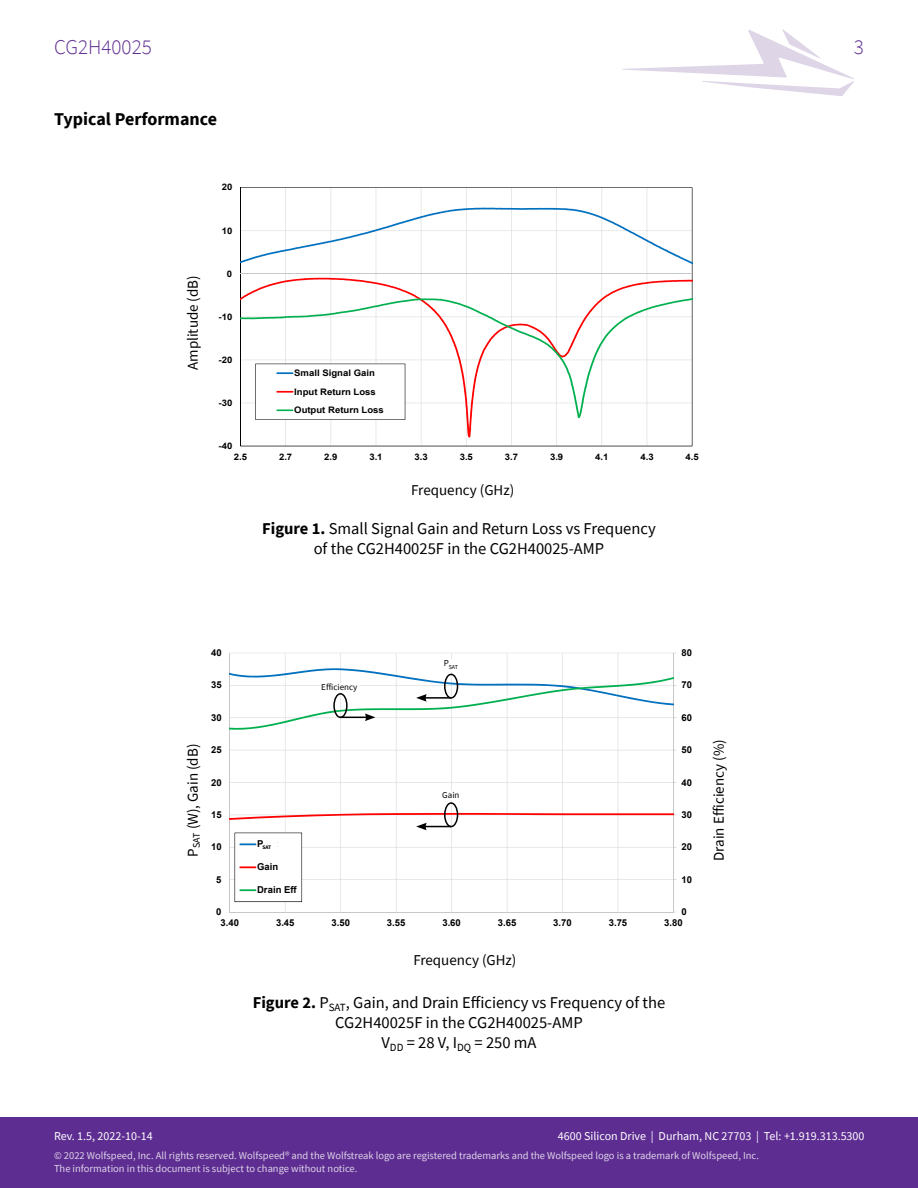
<style>
.page{position:relative;width:918px;height:1188px;background:#fff}
.page>*{position:absolute;margin:0;border:0;box-sizing:border-box;transform-origin:0 0}
.t1{font:300 21px "Source Sans Pro";color:#5e2d91}
.t2{font:700 18px "Source Sans Pro";color:#000}
.t3{font:16.5px/19.8px "Source Sans Pro";color:#000;text-align:center}
.t4{font:15px "Source Sans Pro";color:#000}
.t5{font:12px "Source Sans Pro";color:#fff}
.t6{font:10.5px/12.6px "Source Sans Pro";color:#fff}
.t7{font:700 10.5px "Source Sans Pro";color:#000}
.t8{font:700 9.45px "Arial";letter-spacing:.005em;color:#000}
.t9{font:700 9px/18.6px "Arial";color:#000;scale:1.06 1}
.t10{font:9px "Source Sans Pro";color:#000}
.t11{font:6px "Source Sans Pro";color:#000}
.t12{font:700 5.4px "Source Sans Pro";color:#000}
.s1{font-weight:700}
.s2{font-size:7.05px}
</style>
<div class="page">
<svg style="left:622px;top:29px;width:232px;height:67px"></svg>
<div style="left:0;top:1118px;width:918px;height:70px;background:#5e2d91"></div>
<svg style="left:240px;top:187px;width:453px;height:260px"></svg>
<svg style="left:229px;top:652px;width:448px;height:261px"></svg>
<svg style="left:230px;top:653px;width:446px;height:98px"></svg>
<div style="left:444px;top:802px;width:14px;height:25px;border:2px solid #000;border-radius:50%"></div>
<svg style="left:230px;top:813px;width:446px;height:89px"></svg>
<div style="left:321px;top:683px;width:37px;height:8px;background:#fff"></div>
<div style="left:442px;top:791px;width:18px;height:8px;background:#fff"></div>
<div style="left:444px;top:659px;width:14px;height:12px;background:#fff"></div>
<div style="left:264px;top:840px;width:13px;height:10px;background:#fff"></div>
<hr style="left:262px;top:845px;width:10px;height:4px;background:#fff">
<h1 class="t1" style="left:54px;top:34px;width:99px">CG2H40025</h1>
<h1 class="t1" style="left:854px;top:34px;width:12px">3</h1>
<h2 class="t2" style="left:54px;top:107px;width:165px">Typical Performance</h2>
<p class="t9" style="left:222px;top:178px;width:12px">20</p>
<h3 class="t4" style="left:183px;top:370px;width:96px;rotate:-90deg">Amplitude (dB)</h3>
<p class="t9" style="left:222px;top:221px;width:12px">10</p>
<p class="t9" style="left:227px;top:264px;width:7px">0</p>
<p class="t9" style="left:219px;top:307px;width:15px">-10</p>
<p class="t9" style="left:219px;top:350px;width:15px">-20</p>
<p class="t9" style="left:219px;top:393px;width:15px">-30</p>
<p class="t9" style="left:219px;top:437px;width:15px">-40</p>
<p class="t9" style="left:294px;top:364px;width:86px">Small Signal Gain<br>Input Return Loss<br>Output Return Loss</p>
<p class="t9" style="left:234px;top:447px;width:14px">2.5</p>
<p class="t9" style="left:279px;top:447px;width:14px">2.7</p>
<p class="t9" style="left:324px;top:447px;width:14px">2.9</p>
<p class="t9" style="left:369px;top:447px;width:14px">3.1</p>
<p class="t9" style="left:415px;top:447px;width:14px">3.3</p>
<p class="t9" style="left:460px;top:447px;width:14px">3.5</p>
<p class="t9" style="left:505px;top:447px;width:14px">3.7</p>
<p class="t9" style="left:550px;top:447px;width:14px">3.9</p>
<p class="t9" style="left:595px;top:447px;width:14px">4.1</p>
<p class="t9" style="left:640px;top:447px;width:14px">4.3</p>
<p class="t9" style="left:686px;top:447px;width:14px">4.5</p>
<h3 class="t4" style="left:411px;top:481px;width:105px">Frequency (GHz)</h3>
<h3 class="t3" style="left:262px;top:519px;width:395px"><span class="s1">Figure 1.</span> Small Signal Gain and Return Loss vs Frequency of the CG2H40025F in the CG2H40025-AMP</h3>
<h3 class="t4" style="left:183px;top:857px;width:114px;rotate:-90deg">P<sub>SAT</sub> (W), Gain (dB)</h3>
<p class="t8" style="left:211px;top:646px;width:12px">40</p>
<p class="t8" style="left:682px;top:646px;width:12px">80</p>
<p class="t11" style="left:444px;top:663px;width:16px"><sup>P</sup>SAT</p>
<p class="t8" style="left:211px;top:678px;width:12px">35</p>
<p class="t10" style="left:321px;top:681px;width:38px">Efficiency</p>
<p class="t8" style="left:682px;top:678px;width:12px">70</p>
<p class="t8" style="left:211px;top:711px;width:12px">30</p>
<p class="t8" style="left:682px;top:711px;width:12px">60</p>
<p class="t8" style="left:211px;top:743px;width:12px">25</p>
<p class="t8" style="left:682px;top:743px;width:12px">50</p>
<p class="t8" style="left:211px;top:776px;width:12px">20</p>
<p class="t8" style="left:682px;top:776px;width:12px">40</p>
<p class="t10" style="left:442px;top:789px;width:19px">Gain</p>
<p class="t8" style="left:211px;top:808px;width:12px">15</p>
<p class="t8" style="left:682px;top:808px;width:12px">30</p>
<p class="t8" style="left:211px;top:840px;width:12px">10</p>
<p class="t8" style="left:216px;top:873px;width:7px">5</p>
<p class="t8" style="left:257px;top:837px;width:22px">Psat</p>
<p class="t8" style="left:257px;top:860px;width:23px">Gain</p>
<p class="t8" style="left:257px;top:883px;width:41px">Drain Eff</p>
<p class="t12" style="left:262px;top:843px;width:10px">SAT</p>
<p class="t8" style="left:682px;top:840px;width:12px">20</p>
<p class="t8" style="left:682px;top:873px;width:12px">10</p>
<p class="t8" style="left:216px;top:905px;width:7px">0</p>
<p class="t8" style="left:682px;top:905px;width:7px">0</p>
<p class="t7" style="left:444px;top:912px;width:12px">G<span class="s2">P</span></p>
<p class="t8" style="left:221px;top:916px;width:20px">3.40</p>
<p class="t8" style="left:276px;top:916px;width:20px">3.45</p>
<p class="t8" style="left:332px;top:916px;width:20px">3.50</p>
<p class="t8" style="left:387px;top:916px;width:20px">3.55</p>
<p class="t8" style="left:442px;top:916px;width:20px">3.60</p>
<p class="t8" style="left:498px;top:916px;width:20px">3.65</p>
<p class="t8" style="left:553px;top:916px;width:20px">3.70</p>
<p class="t8" style="left:609px;top:916px;width:20px">3.75</p>
<p class="t8" style="left:664px;top:916px;width:20px">3.80</p>
<h3 class="t4" style="left:413px;top:951px;width:105px">Frequency (GHz)</h3>
<h3 class="t3" style="left:253px;top:993px;width:414px"><span class="s1">Figure 2.</span> P<sub>SAT</sub>, Gain, and Drain Efficiency vs Frequency of the<br>CG2H40025F in the CG2H40025-AMP<br>V<sub>DD</sub> = 28 V, I<sub>DQ</sub> = 250 mA</h3>
<h3 class="t4" style="left:709px;top:861px;width:123px;rotate:-90deg">Drain Efficiency (%)</h3>
<p class="t5" style="left:558px;top:1129px;width:308px">4600 Silicon Drive | Durham, NC 27703 | Tel: +1.919.313.5300</p>
<p class="t5" style="left:54px;top:1129px;width:100px">Rev. 1.5, 2022-10-14</p>
<p class="t6" style="left:54px;top:1149px;width:707px">© 2022 Wolfspeed, Inc. All rights reserved. Wolfspeed® and the Wolfstreak logo are registered trademarks and the Wolfspeed logo is a trademark of Wolfspeed, Inc.<br>The information in this document is subject to change without notice.</p>
</div>
